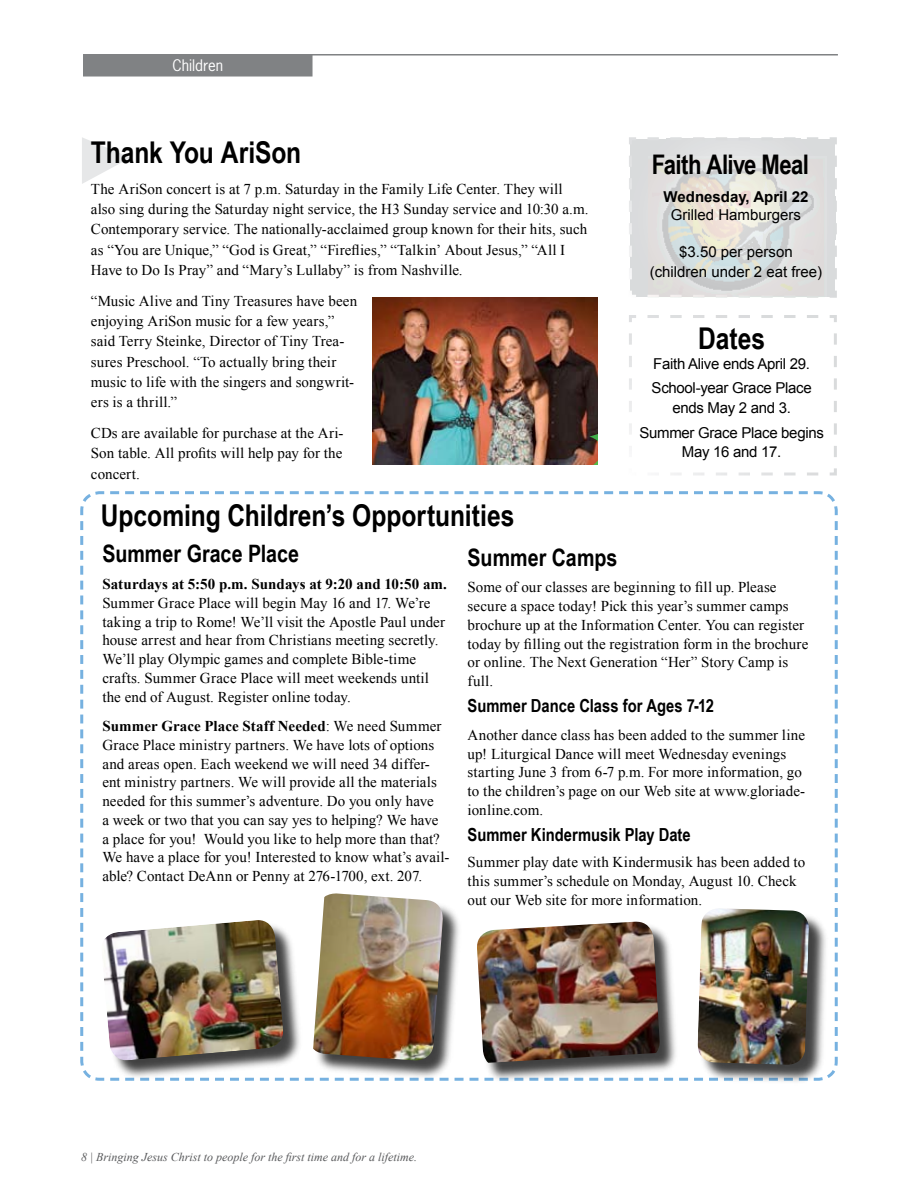
<style>
.page{position:relative;width:918px;height:1188px;background:#fff}
.page>*{position:absolute;margin:0;border:0;box-sizing:border-box;transform-origin:0 0}
.t1{font:700 30px "Arial Narrow";color:#000}
.t2{font:700 27px "Arial Narrow";letter-spacing:-.025em;color:#000}
.t3{font:700 24px "Arial Narrow";color:#000}
.t4{font:700 18px "Arial Narrow";color:#000}
.t5{font:15px/18.8px "Times New Roman";letter-spacing:.005em;color:#000}
.t6{font:15px/24.9px "Arial";letter-spacing:-.02em;color:#000}
.t7{font:15px/19.5px "Arial";color:#000;text-align:center}
.t8{font:700 15px "Times New Roman";letter-spacing:.005em;color:#000}
.t9{font:700 15px "Arial";color:#000}
.t10{font:15px "News Gothic Std";color:#fff}
.t11{font:italic 12px "Times New Roman";color:#58595b}
.s1{font-weight:700}
</style>
<div class="page">
<svg style="left:629px;top:315px;width:208px;height:161px"></svg>
<svg style="left:80px;top:491px;width:758px;height:590px"></svg>
<hr style="left:116px;top:54px;width:722px;height:2px;background:#808284">
<div style="left:84px;top:55px;width:228px;height:21px;background:#808284"></div>
<div style="left:83px;top:54px;width:230px;height:23px;border:2px solid #808284"></div>
<svg style="left:82px;top:137px;width:48px;height:47px"></svg>
<svg style="left:629px;top:137px;width:208px;height:161px;background:#dddfe0"></svg>
<img style="left:649px;top:157px;width:178px;height:141px">
<img style="left:373px;top:297px;width:225px;height:167px">
<svg style="left:575px;top:422px;width:23px;height:42px"></svg>
<div style="left:102px;top:921px;width:201px;height:159px;background:#000;opacity:.75"></div>
<img style="left:100px;top:919px;width:185px;height:143px">
<div style="left:699px;top:909px;width:130px;height:176px;background:#000;opacity:.75"></div>
<img style="left:697px;top:908px;width:112px;height:157px">
<div style="left:314px;top:894px;width:149px;height:186px;background:#000;opacity:.75"></div>
<img style="left:312px;top:892px;width:132px;height:170px">
<div style="left:478px;top:923px;width:202px;height:160px;background:#000;opacity:.75"></div>
<img style="left:476px;top:921px;width:185px;height:143px">
<p class="t10" style="left:172px;top:56px;width:52px">Children</p>
<h1 class="t1" style="left:91px;top:130px;width:212px">Thank You AriSon</h1>
<p class="t5" style="left:91px;top:178px;width:499px;line-height:20.2px">The AriSon concert is at 7 p.m. Saturday in the Family Life Center. They will also sing during the Saturday night service, the H3 Sunday service and 10:30 a.m.<br>Contemporary service. The nationally-acclaimed group known for their hits, such as “You are Unique,” “God is Great,” “Fireflies,” “Talkin’ About Jesus,” “All I Have to Do Is Pray” and “Mary’s Lullaby” is from Nashville.</p>
<p class="t5" style="left:91px;top:291px;width:268px;line-height:20.2px">“Music Alive and Tiny Treasures have been enjoying AriSon music for a few years,” said Terry Steinke, Director of Tiny Trea&shy;sures Preschool. “To actually bring their music to life with the singers and songwrit&shy;ers is a thrill.”</p>
<p class="t5" style="left:91px;top:423px;width:254px;line-height:20.2px;text-align:justify">CDs are available for purchase at the Ari-Son table. All profits will help pay for the concert.</p>
<h1 class="t1" style="left:101px;top:493px;width:415px">Upcoming Children’s Opportunities</h1>
<h2 class="t2" style="left:652px;top:144px;width:159px">Faith Alive Meal</h2>
<p class="t9" style="left:664px;top:187px;width:146px">Wednesday, April 22</p>
<p class="t7" style="left:671px;top:205px;width:132px">Grilled Hamburgers</p>
<p class="t7" style="left:650px;top:243px;width:174px">$3.50 per person (children under 2 eat free)</p>
<h1 class="t1" style="left:698px;top:316px;width:68px">Dates</h1>
<p class="t6" style="left:652px;top:351px;width:162px">Faith Alive ends April 29.<br>School-year Grace Place</p>
<p class="t6" style="left:639px;top:395px;width:186px;text-align:center">ends May 2 and 3.<br>Summer Grace Place begins</p>
<p class="t6" style="left:682px;top:440px;width:101px">May 16 and 17.</p>
<h3 class="t3" style="left:102px;top:535px;width:198px">Summer Grace Place</h3>
<p class="t8" style="left:102px;top:574px;width:346px">Saturdays at 5:50 p.m. Sundays at 9:20 and 10:50 am.</p>
<p class="t5" style="left:102px;top:593px;width:344px">Summer Grace Place will begin May 16 and 17. We’re taking a trip to Rome! We’ll visit the Apostle Paul under house arrest and hear from Christians meeting secretly.<br>We’ll play Olympic games and complete Bible-time crafts. Summer Grace Place will meet weekends until the end of August. Register online today.</p>
<p class="t5" style="left:102px;top:717px;width:349px"><span class="s1">Summer Grace Place Staff Needed</span>: We need Summer Grace Place ministry partners. We have lots of options and areas open. Each weekend we will need 34 differ&shy;ent ministry partners. We will provide all the materials needed for this summer’s adventure. Do you only have<br>a week or two that you can say yes to helping? We have<br>a place for you! Would you like to help more than that?<br>We have a place for you! Interested to know what’s avail&shy;able? Contact DeAnn or Penny at 276-1700, ext. 207.</p>
<h3 class="t3" style="left:468px;top:540px;width:151px">Summer Camps</h3>
<p class="t5" style="left:468px;top:578px;width:342px">Some of our classes are beginning to fill up. Please secure a space today! Pick this year’s summer camps brochure up at the Information Center. You can register today by filling out the registration form in the brochure or online. The Next Generation “Her” Story Camp is full.</p>
<p class="t4" style="left:468px;top:692px;width:248px">Summer Dance Class for Ages 7-12</p>
<p class="t5" style="left:468px;top:725px;width:339px">Another dance class has been added to the summer line up! Liturgical Dance will meet Wednesday evenings starting June 3 from 6-7 p.m. For more information, go to the children’s page on our Web site at www.gloriade&shy;ionline.com.</p>
<p class="t4" style="left:468px;top:821px;width:225px">Summer Kindermusik Play Date</p>
<p class="t5" style="left:468px;top:853px;width:339px">Summer play date with Kindermusik has been added to this summer’s schedule on Monday, August 10. Check out our Web site for more information.</p>
<p class="t11" style="left:90px;top:1148px;width:329px">| Bringing Jesus Christ to people for the first time and for a lifetime.</p>
</div>
